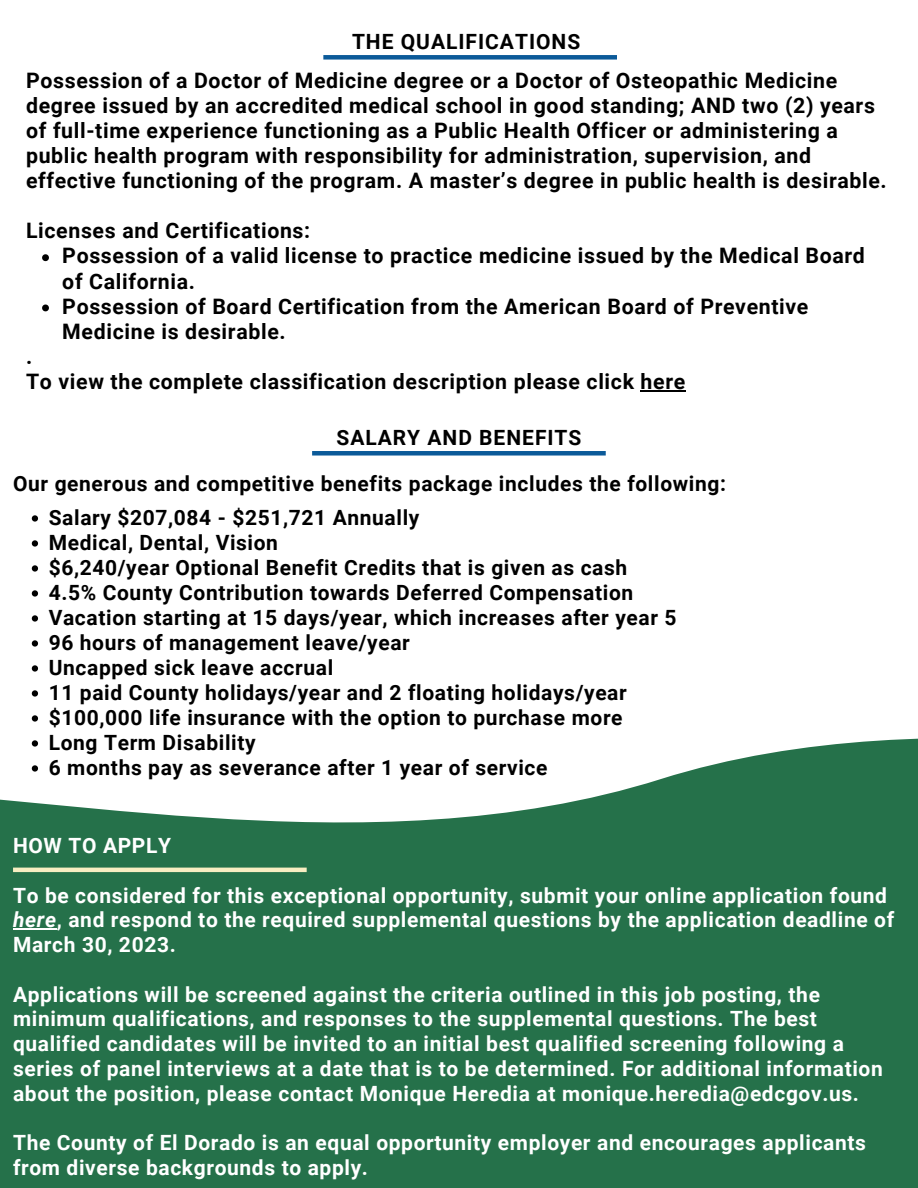
<style>
.page{position:relative;width:918px;height:1188px;background:#fff}
.page>*{position:absolute;margin:0;border:0;box-sizing:border-box;transform-origin:0 0}
.t1{font:700 21.3px/25.2px "Roboto";letter-spacing:.03em;color:#000}
.t2{font:700 21px/24.8px "Roboto";letter-spacing:.03em;color:#fff}
.t3{font:700 21px/25px "Roboto";letter-spacing:.03em;color:#000}
.s1{font-style:italic}
</style>
<div class="page">
<div style="left:0;top:624px;width:918px;height:564px;background:#25714a"></div>
<svg style="left:0;top:567px;width:918px;height:301px;fill:#fff"></svg>
<div style="left:323px;top:55px;width:294px;height:5px;background:#0b5a99"></div>
<div style="left:312px;top:451px;width:294px;height:5px;background:#0b5a99"></div>
<hr style="left:13px;top:868px;width:294px;height:4px;background:#f8eec2">
<hr style="left:13px;top:929px;width:44px;height:1px;background:#fff">
<svg style="left:32px;top:515px;width:6px;height:7px"></svg>
<svg style="left:32px;top:540px;width:6px;height:7px"></svg>
<svg style="left:32px;top:565px;width:6px;height:7px"></svg>
<svg style="left:32px;top:590px;width:6px;height:7px"></svg>
<svg style="left:32px;top:615px;width:6px;height:7px"></svg>
<svg style="left:32px;top:640px;width:6px;height:7px"></svg>
<svg style="left:32px;top:665px;width:6px;height:7px"></svg>
<svg style="left:32px;top:690px;width:6px;height:7px"></svg>
<svg style="left:32px;top:715px;width:6px;height:7px"></svg>
<svg style="left:32px;top:740px;width:6px;height:7px"></svg>
<svg style="left:32px;top:765px;width:6px;height:7px"></svg>
<svg style="left:42px;top:254px;width:7px;height:7px"></svg>
<svg style="left:42px;top:305px;width:7px;height:6px"></svg>
<hr style="left:641px;top:390px;width:45px;height:1px;background:#000">
<p class="t3" style="left:352px;top:30px;width:230px">THE QUALIFICATIONS</p>
<p class="t1" style="left:26px;top:68px;width:862px">Possession of a Doctor of Medicine degree or a Doctor of Osteopathic Medicine degree issued by an accredited medical school in good standing; AND two (2) years of full-time experience functioning as a Public Health Officer or administering a public health program with responsibility for administration, supervision, and effective functioning of the program. A master’s degree in public health is desirable.</p>
<p class="t1" style="left:26px;top:218px;width:286px">Licenses and Certifications:</p>
<p class="t1" style="left:62px;top:244px;width:804px">Possession of a valid license to practice medicine issued by the Medical Board of California.<br>Possession of Board Certification from the American Board of Preventive Medicine is desirable.</p>
<p class="t1" style="left:26px;top:344px;width:661px">.<br>To view the complete classification description please click here</p>
<p class="t3" style="left:336px;top:426px;width:246px">SALARY AND BENEFITS</p>
<p class="t3" style="left:13px;top:471px;width:714px">Our generous and competitive benefits package includes the following:</p>
<p class="t3" style="left:49px;top:505px;width:629px">Salary $207,084 - $251,721 Annually<br>Medical, Dental, Vision<br>$6,240/year Optional Benefit Credits that is given as cash 4.5% County Contribution towards Deferred Compensation Vacation starting at 15 days/year, which increases after year 5<br>96 hours of management leave/year<br>Uncapped sick leave accrual<br>11 paid County holidays/year and 2 floating holidays/year $100,000 life insurance with the option to purchase more Long Term Disability<br>6 months pay as severance after 1 year of service</p>
<p class="t2" style="left:13px;top:834px;width:160px">HOW TO APPLY</p>
<p class="t2" style="left:13px;top:883px;width:883px">To be considered for this exceptional opportunity, submit your online application found <span class="s1">here</span>, and respond to the required supplemental questions by the application deadline of<br>March 30, 2023.</p>
<p class="t2" style="left:13px;top:982px;width:871px">Applications will be screened against the criteria outlined in this job posting, the minimum qualifications, and responses to the supplemental questions. The best qualified candidates will be invited to an initial best qualified screening following a series of panel interviews at a date that is to be determined. For additional information about the position, please contact Monique Heredia at monique.heredia@edcgov.us.</p>
<p class="t2" style="left:13px;top:1131px;width:855px">The County of El Dorado is an equal opportunity employer and encourages applicants from diverse backgrounds to apply.</p>
</div>
